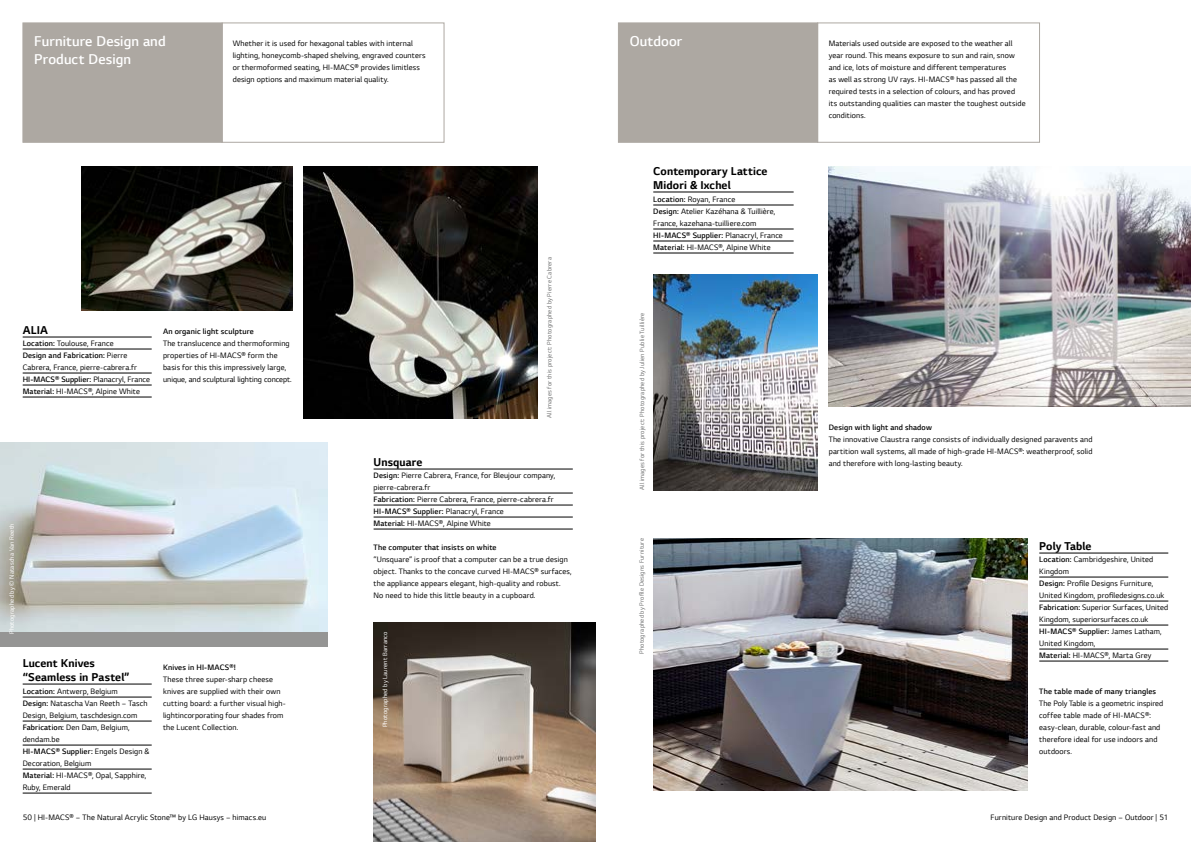
<style>
.page{position:relative;width:1191px;height:842px;background:#fff}
.page>*{position:absolute;margin:0;border:0;box-sizing:border-box;transform-origin:0 0}
.t1{font:300 15px/18px "LG Smart";letter-spacing:.005em;color:#fff}
.t2{font:700 12px/14.4px "LG Smart";letter-spacing:.01em;color:#000}
.t3{font:8.2px/12px "LG Smart";letter-spacing:.015em;color:#000}
.t4{font:300 8.2px "LG Smart";letter-spacing:.02em;color:#000}
.t5{font:6.5px "LG Smart";letter-spacing:.02em;color:#6f7070}
.t6{font:6.5px "LG Smart";letter-spacing:.025em;color:#fff}
.s1{font-weight:300}
</style>
<div class="page">
<div style="left:222px;top:23px;width:222px;height:120px;border:1px solid #ada8a2"></div>
<div style="left:23px;top:23px;width:199px;height:120px;background:#ada8a2;border:1px solid #ada8a2"></div>
<img style="left:373px;top:622px;width:222px;height:220px">
<div style="left:0;top:442px;width:327px;height:204px;background:#959594"></div>
<img style="left:0;top:442px;width:327px;height:190px">
<hr style="left:373px;top:469px;width:200px;height:1px;background:#000">
<hr style="left:373px;top:493px;width:200px;height:1px;background:#000">
<hr style="left:373px;top:505px;width:200px;height:1px;background:#000">
<hr style="left:373px;top:517px;width:200px;height:1px;background:#000">
<hr style="left:373px;top:529px;width:200px;height:1px;background:#000">
<hr style="left:23px;top:684px;width:129px;height:1px;background:#000">
<hr style="left:23px;top:697px;width:129px;height:1px;background:#000">
<hr style="left:23px;top:721px;width:129px;height:1px;background:#000">
<hr style="left:23px;top:745px;width:129px;height:1px;background:#000">
<hr style="left:23px;top:769px;width:129px;height:1px;background:#000">
<hr style="left:23px;top:793px;width:129px;height:1px;background:#000">
<hr style="left:23px;top:337px;width:129px;height:1px;background:#000">
<hr style="left:23px;top:349px;width:129px;height:1px;background:#000">
<hr style="left:23px;top:373px;width:129px;height:1px;background:#000">
<hr style="left:23px;top:385px;width:129px;height:1px;background:#000">
<hr style="left:23px;top:397px;width:129px;height:1px;background:#000">
<img style="left:81px;top:166px;width:211px;height:144px">
<div style="left:817px;top:23px;width:222px;height:120px;border:1px solid #ada8a2"></div>
<div style="left:618px;top:23px;width:200px;height:120px;background:#ada8a2;border:1px solid #ada8a2"></div>
<img style="left:303px;top:166px;width:235px;height:252px">
<img style="left:828px;top:166px;width:363px;height:240px">
<img style="left:653px;top:274px;width:164px;height:216px">
<hr style="left:653px;top:192px;width:140px;height:1px;background:#000">
<hr style="left:653px;top:205px;width:140px;height:1px;background:#000">
<hr style="left:653px;top:229px;width:140px;height:1px;background:#000">
<hr style="left:653px;top:241px;width:140px;height:1px;background:#000">
<hr style="left:653px;top:253px;width:140px;height:1px;background:#000">
<img style="left:653px;top:538px;width:375px;height:252px">
<hr style="left:1039px;top:553px;width:129px;height:1px;background:#000">
<hr style="left:1039px;top:577px;width:129px;height:1px;background:#000">
<hr style="left:1039px;top:601px;width:129px;height:1px;background:#000">
<hr style="left:1039px;top:625px;width:129px;height:1px;background:#000">
<hr style="left:1039px;top:649px;width:129px;height:1px;background:#000">
<hr style="left:1039px;top:661px;width:129px;height:1px;background:#000">
<h1 class="t1" style="left:34px;top:32px;width:133px">Furniture Design and<br>Product Design</h1>
<p class="t3" style="left:233px;top:37px;width:194px">Whether it is used for hexagonal tables with internal lighting, honeycomb-shaped shelving, engraved counters or thermoformed seating, HI-MACS® provides limitless design options and maximum material quality.</p>
<h2 class="t2" style="left:23px;top:323px;width:27px">ALIA</h2>
<p class="t3" style="left:23px;top:337px;width:129px"><span class="s1">Location:</span> Toulouse, France<br><span class="s1">Design and Fabrication:</span> Pierre Cabrera, France, pierre-cabrera.fr <span class="s1">HI-MACS® Supplier:</span> Planacryl, France <span class="s1">Material:</span> HI-MACS®, Alpine White</p>
<p class="t4" style="left:163px;top:326px;width:92px">An organic light sculpture</p>
<p class="t3" style="left:163px;top:337px;width:130px">The translucence and thermoforming properties of HI-MACS® form the basis for this this impressively large, unique, and sculptural lighting concept.</p>
<p class="t5" style="left:545px;top:418px;width:162px;rotate:-90deg">All images for this project: Photographed by Pierre Cabrera</p>
<p class="t6" style="left:7px;top:634px;width:112px;rotate:-90deg">Photographed by © Natascha Van Reeth</p>
<h2 class="t2" style="left:23px;top:655px;width:109px">Lucent Knives “Seamless in Pastel”</h2>
<p class="t3" style="left:23px;top:685px;width:128px"><span class="s1">Location:</span> Antwerp, Belgium<br><span class="s1">Design:</span> Natascha Van Reeth – Tasch<br>Design, Belgium, taschdesign.com<br><span class="s1">Fabrication:</span> Den Dam, Belgium, dendam.be<br><span class="s1">HI-MACS® Supplier:</span> Engels Design &amp;<br>Decoration, Belgium<br><span class="s1">Material:</span> HI-MACS®, Opal, Sapphire,<br>Ruby, Emerald</p>
<p class="t4" style="left:163px;top:662px;width:74px">Knives in HI-MACS®!</p>
<p class="t3" style="left:163px;top:673px;width:124px">These three super-sharp cheese knives are supplied with their own cutting board: a further visual high&shy;lightincorporating four shades from the Lucent Collection.</p>
<h2 class="t2" style="left:373px;top:455px;width:50px">Unsquare</h2>
<p class="t3" style="left:373px;top:469px;width:183px"><span class="s1">Design:</span> Pierre Cabrera, France, for Bleujour company, pierre-cabrera.fr<br><span class="s1">Fabrication:</span> Pierre Cabrera, France, pierre-cabrera.fr <span class="s1">HI-MACS® Supplier:</span> Planacryl, France<br><span class="s1">Material:</span> HI-MACS®, Alpine White</p>
<p class="t4" style="left:373px;top:542px;width:124px">The computer that insists on white</p>
<p class="t3" style="left:373px;top:553px;width:199px">“Unsquare” is proof that a computer can be a true design object. Thanks to the concave curved HI-MACS® surfaces, the appliance appears elegant, high-quality and robust.<br>No need to hide this little beauty in a cupboard.</p>
<p class="t6" style="left:381px;top:727px;width:98px;rotate:-90deg">Photographed by Laurent Barranco</p>
<h1 class="t1" style="left:630px;top:32px;width:54px">Outdoor</h1>
<h2 class="t2" style="left:653px;top:163px;width:116px">Contemporary Lattice<br>Midori &amp; Ixchel</h2>
<p class="t3" style="left:653px;top:193px;width:131px"><span class="s1">Location:</span> Royan, France<br><span class="s1">Design:</span> Atelier Kazéhana &amp; Tuillière, France, kazehana-tuilliere.com <span class="s1">HI-MACS® Supplier:</span> Planacryl, France <span class="s1">Material:</span> HI-MACS®, Alpine White</p>
<p class="t5" style="left:638px;top:490px;width:179px;rotate:-90deg">All images for this project: Photographed by Julien Publie Tuillière</p>
<p class="t5" style="left:637px;top:654px;width:117px;rotate:-90deg">Photographed by Profile Designs Furniture</p>
<p class="t3" style="left:828px;top:37px;width:198px">Materials used outside are exposed to the weather all year round. This means exposure to sun and rain, snow and ice, lots of moisture and different temperatures<br>as well as strong UV rays. HI-MACS® has passed all the required tests in a selection of colours, and has proved its outstanding qualities can master the toughest outside conditions.</p>
<p class="t4" style="left:828px;top:422px;width:105px">Design with light and shadow</p>
<p class="t3" style="left:828px;top:433px;width:265px;text-align:justify">The innovative Claustra range consists of individually designed paravents and partition wall systems, all made of high-grade HI-MACS®: weatherproof, solid and therefore with long-lasting beauty.</p>
<h2 class="t2" style="left:1039px;top:539px;width:54px">Poly Table</h2>
<p class="t3" style="left:1039px;top:553px;width:130px"><span class="s1">Location:</span> Cambridgeshire, United<br>Kingdom<br><span class="s1">Design:</span> Profile Designs Furniture,<br>United Kingdom, profiledesigns.co.uk<br><span class="s1">Fabrication:</span> Superior Surfaces, United<br>Kingdom, superiorsurfaces.co.uk<br><span class="s1">HI-MACS® Supplier:</span> James Latham,<br>United Kingdom,<br><span class="s1">Material:</span> HI-MACS®, Marta Grey</p>
<p class="t4" style="left:1039px;top:686px;width:118px">The table made of many triangles</p>
<p class="t3" style="left:1039px;top:697px;width:125px">The Poly Table is a geometric inspired coffee table made of HI-MACS®: easy-clean, durable, colour-fast and therefore ideal for use indoors and outdoors.</p>
<p class="t3" style="left:23px;top:811px;width:245px">50 | HI-MACS® – The Natural Acrylic Stone™ by LG Hausys – himacs.eu</p>
<p class="t3" style="left:990px;top:811px;width:179px">Furniture Design and Product Design – Outdoor | 51</p>
</div>
